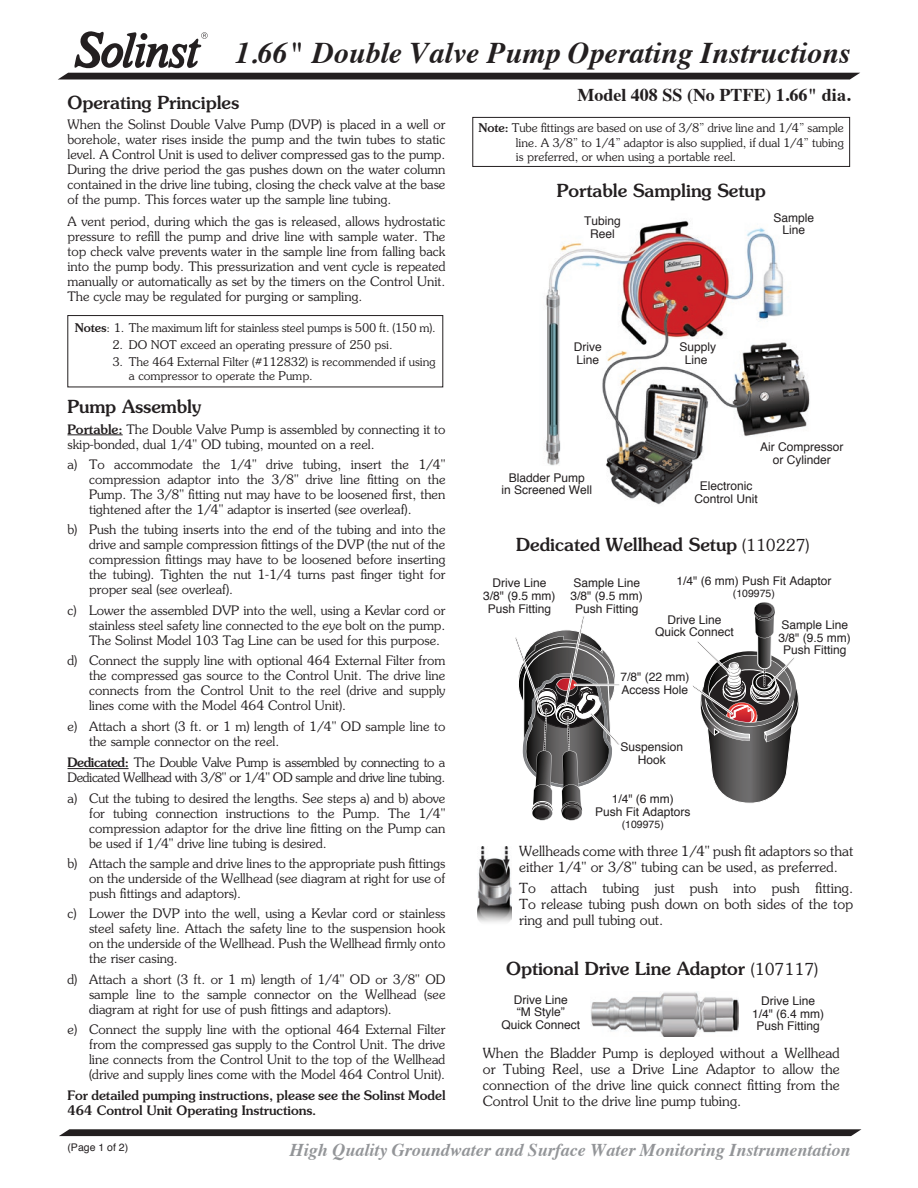
<style>
.page{position:relative;width:918px;height:1188px;background:#fff}
.page>*{position:absolute;margin:0;border:0;box-sizing:border-box;transform-origin:0 0}
.t1{font:italic 700 30px "Times";color:#231f20}
.Subtitle{font:500 18px "Souvenir Std";color:#231f20}
.t2{font:italic 700 18px "Times";color:#939598}
.t3{font:700 18px "Times";color:#231f20}
.Body{font:300 13.95px/15.8px "Souvenir Std";color:#231f20;text-align:justify}
.Numbered_Paragraph{font:300 13.05px/15px "Souvenir Std";color:#231f20;text-align:justify}
.BOdy{font:300 13.05px/15px "Souvenir Std";color:#231f20;text-align:justify}
.BOdy-2{font:300 13.05px/15px "Souvenir Std";letter-spacing:-.03em;color:#231f20}
.BOdy-3{font:500 13.05px/15px "Souvenir Std";color:#231f20}
.Figure_Text_Justify{font:12px/12.8px "Helvetica";color:#231f20;text-align:center}
.Notes_Text{font:300 12px/14.2px "Souvenir Std";color:#231f20}
.Figure_Text_Justify-2{font:10.5px "Helvetica";color:#231f20}
.s1{font-weight:500}
.s2{font-weight:300;font-size:16.5px}
</style>
<div class="page">
<svg style="left:59px;top:1129px;width:803px;height:7px;background:#2e2b2c"></svg>
<svg style="left:58px;top:31px;width:802px;height:49px"></svg>
<div style="left:68px;top:315px;width:375px;height:72px;border:1px solid #231f20"></div>
<hr style="left:68px;top:435px;width:55px;height:1px;background:#231f20">
<hr style="left:68px;top:768px;width:61px;height:1px;background:#231f20">
<img style="left:591px;top:992px;width:147px;height:44px">
<img style="left:546px;top:220px;width:264px;height:285px">
<img style="left:478px;top:846px;width:33px;height:77px">
<svg style="left:693px;top:602px;width:106px;height:201px"></svg>
<svg style="left:515px;top:616px;width:105px;height:205px"></svg>
<div style="left:574px;top:684px;width:46px;height:2px;border:1px solid #fff"></div>
<div style="left:472px;top:117px;width:378px;height:50px;border:1px solid #231f20"></div>
<h1 class="t1" style="left:235px;top:25px;width:617px">1.66" Double Valve Pump Operating Instructions</h1>
<p class="Subtitle" style="left:68px;top:92px;width:173px">Operating Principles</p>
<p class="BOdy" style="left:68px;top:117px;width:380px">When the Solinst Double Valve Pump (DVP) is placed in a well or borehole, water rises inside the pump and the twin tubes to static level. A Control Unit is used to deliver compressed gas to the pump.<br>During the drive period the gas pushes down on the water column contained in the drive line tubing, closing the check valve at the base of the pump. This forces water up the sample line tubing.</p>
<p class="BOdy" style="left:68px;top:214px;width:380px">A vent period, during which the gas is released, allows hydrostatic pressure to refill the pump and drive line with sample water. The top check valve prevents water in the sample line from falling back into the pump body. This pressurization and vent cycle is repeated manually or automatically as set by the timers on the Control Unit.<br>The cycle may be regulated for purging or sampling.</p>
<p class="Notes_Text" style="left:75px;top:320px;width:362px"><span class="s1">Notes</span>: 1. The maximum lift for stainless steel pumps is 500 ft. (150 m).</p>
<p class="Notes_Text" style="left:112px;top:337px;width:282px">2. DO NOT exceed an operating pressure of 250 psi.</p>
<p class="Notes_Text" style="left:129px;top:354px;width:308px;text-indent:-16px">3. The 464 External Filter (#112832) is recommended if using a compressor to operate the Pump.</p>
<p class="Subtitle" style="left:68px;top:396px;width:135px">Pump Assembly</p>
<p class="BOdy" style="left:68px;top:421px;width:380px"><span class="s1">Portable:</span> The Double Valve Pump is assembled by connecting it to skip-bonded, dual 1/4" OD tubing, mounted on a reel.</p>
<p class="Numbered_Paragraph" style="left:89px;top:457px;width:358px;text-indent:-22px">a) To accommodate the 1/4" drive tubing, insert the 1/4" compression adaptor into the 3/8" drive line fitting on the Pump. The 3/8" fitting nut may have to be loosened first, then tightened after the 1/4" adaptor is inserted (see overleaf).</p>
<p class="Numbered_Paragraph" style="left:89px;top:522px;width:358px;text-indent:-22px">b) Push the tubing inserts into the end of the tubing and into the drive and sample compression fittings of the DVP (the nut of the compression fittings may have to be loosened before inserting the tubing). Tighten the nut 1-1/4 turns past finger tight for proper seal (see overleaf).</p>
<p class="Numbered_Paragraph" style="left:89px;top:603px;width:358px;text-indent:-22px">c) Lower the assembled DVP into the well, using a Kevlar cord or stainless steel safety line connected to the eye bolt on the pump.<br>The Solinst Model 103 Tag Line can be used for this purpose.</p>
<p class="Numbered_Paragraph" style="left:89px;top:653px;width:358px;text-indent:-22px">d) Connect the supply line with optional 464 External Filter from the compressed gas source to the Control Unit. The drive line connects from the Control Unit to the reel (drive and supply lines come with the Model 464 Control Unit).</p>
<p class="Numbered_Paragraph" style="left:89px;top:718px;width:358px;text-indent:-22px">e) Attach a short (3 ft. or 1 m) length of 1/4" OD sample line to the sample connector on the reel.</p>
<p class="BOdy-2" style="left:68px;top:755px;width:380px"><span class="s1">Dedicated:</span> The Double Valve Pump is assembled by connecting to a<br>Dedicated Wellhead with 3/8" or 1/4" OD sample and drive line tubing.</p>
<p class="Numbered_Paragraph" style="left:89px;top:791px;width:358px;text-indent:-22px">a) Cut the tubing to desired the lengths. See steps a) and b) above for tubing connection instructions to the Pump. The 1/4" compression adaptor for the drive line fitting on the Pump can be used if 1/4" drive line tubing is desired.</p>
<p class="Numbered_Paragraph" style="left:89px;top:856px;width:358px;text-indent:-22px">b) Attach the sample and drive lines to the appropriate push fittings on the underside of the Wellhead (see diagram at right for use of push fittings and adaptors).</p>
<p class="Numbered_Paragraph" style="left:89px;top:906px;width:358px;text-indent:-22px">c) Lower the DVP into the well, using a Kevlar cord or stainless steel safety line. Attach the safety line to the suspension hook on the underside of the Wellhead. Push the Wellhead firmly onto the riser casing.</p>
<p class="Numbered_Paragraph" style="left:89px;top:972px;width:358px;text-indent:-22px">d) Attach a short (3 ft. or 1 m) length of 1/4" OD or 3/8" OD sample line to the sample connector on the Wellhead (see diagram at right for use of push fittings and adaptors).</p>
<p class="Numbered_Paragraph" style="left:89px;top:1022px;width:358px;text-indent:-22px">e) Connect the supply line with the optional 464 External Filter from the compressed gas supply to the Control Unit. The drive line connects from the Control Unit to the top of the Wellhead (drive and supply lines come with the Model 464 Control Unit).</p>
<p class="BOdy-3" style="left:68px;top:1087px;width:380px">For detailed pumping instructions, please see the Solinst Model<br>464 Control Unit Operating Instructions.</p>
<h2 class="t3" style="left:577px;top:78px;width:275px">Model 408 SS (No PTFE) 1.66" dia.</h2>
<p class="Notes_Text" style="left:516px;top:121px;width:329px;text-align:justify;text-indent:-38px"><span class="s1">Note:</span> Tube fittings are based on use of 3/8” drive line and 1/4” sample line. A 3/8” to 1/4” adaptor is also supplied, if dual 1/4” tubing is preferred, or when using a portable reel.</p>
<p class="Subtitle" style="left:557px;top:179px;width:210px">Portable Sampling Setup</p>
<p class="Figure_Text_Justify" style="left:584px;top:215px;width:38px">Tubing<br>Reel</p>
<p class="Figure_Text_Justify" style="left:773px;top:211px;width:42px">Sample<br>Line</p>
<p class="Figure_Text_Justify" style="left:574px;top:341px;width:29px;text-align:left">Drive<br>Line</p>
<p class="Figure_Text_Justify" style="left:679px;top:341px;width:38px">Supply<br>Line</p>
<p class="Figure_Text_Justify" style="left:760px;top:441px;width:85px">Air Compressor or Cylinder</p>
<p class="Figure_Text_Justify" style="left:501px;top:471px;width:92px">Bladder Pump<br>in Screened Well</p>
<p class="Figure_Text_Justify" style="left:694px;top:480px;width:65px">Electronic<br>Control Unit</p>
<p class="Subtitle" style="left:516px;top:534px;width:295px">Dedicated Wellhead Setup <span class="s2">(110227)</span></p>
<p class="Figure_Text_Justify" style="left:483px;top:577px;width:74px">Drive Line<br>3/8" (9.5 mm)<br>Push Fitting</p>
<p class="Figure_Text_Justify" style="left:571px;top:577px;width:74px">Sample Line<br>3/8" (9.5 mm)<br>Push Fitting</p>
<p class="Figure_Text_Justify" style="left:676px;top:574px;width:156px">1/4" (6 mm) Push Fit Adaptor</p>
<p class="Figure_Text_Justify-2" style="left:733px;top:586px;width:44px">(109975)</p>
<p class="Figure_Text_Justify" style="left:655px;top:613px;width:80px">Drive Line<br>Quick Connect</p>
<p class="Figure_Text_Justify" style="left:779px;top:619px;width:74px">Sample Line<br>3/8" (9.5 mm)<br>Push Fitting</p>
<p class="Figure_Text_Justify" style="left:621px;top:671px;width:70px;text-align:left">7/8" (22 mm)<br>Access Hole</p>
<p class="Figure_Text_Justify" style="left:620px;top:741px;width:64px">Suspension<br>Hook</p>
<p class="Figure_Text_Justify" style="left:595px;top:793px;width:97px">1/4" (6 mm)<br>Push Fit Adaptors</p>
<p class="Figure_Text_Justify-2" style="left:622px;top:817px;width:44px">(109975)</p>
<p class="Body" style="left:519px;top:844px;width:336px">Wellheads come with three 1/4" push fit adaptors so that either 1/4" or 3/8" tubing can be used, as preferred.</p>
<p class="Body" style="left:519px;top:881px;width:336px">To attach tubing just push into push fitting.<br>To release tubing push down on both sides of the top ring and pull tubing out.</p>
<p class="Subtitle" style="left:506px;top:958px;width:314px">Optional Drive Line Adaptor <span class="s2">(107117)</span></p>
<p class="Figure_Text_Justify" style="left:502px;top:994px;width:80px">Drive Line<br>“M Style”<br>Quick Connect</p>
<p class="Figure_Text_Justify" style="left:752px;top:995px;width:74px">Drive Line<br>1/4" (6.4 mm)<br>Push Fitting</p>
<p class="Body" style="left:483px;top:1046px;width:358px">When the Bladder Pump is deployed without a Wellhead or Tubing Reel, use a Drive Line Adaptor to allow the connection of the drive line quick connect fitting from the Control Unit to the drive line pump tubing.</p>
<p class="Figure_Text_Justify-2" style="left:68px;top:1139px;width:62px">(Page 1 of 2)</p>
<h2 class="t2" style="left:290px;top:1133px;width:562px">High Quality Groundwater and Surface Water Monitoring Instrumentation</h2>
</div>
